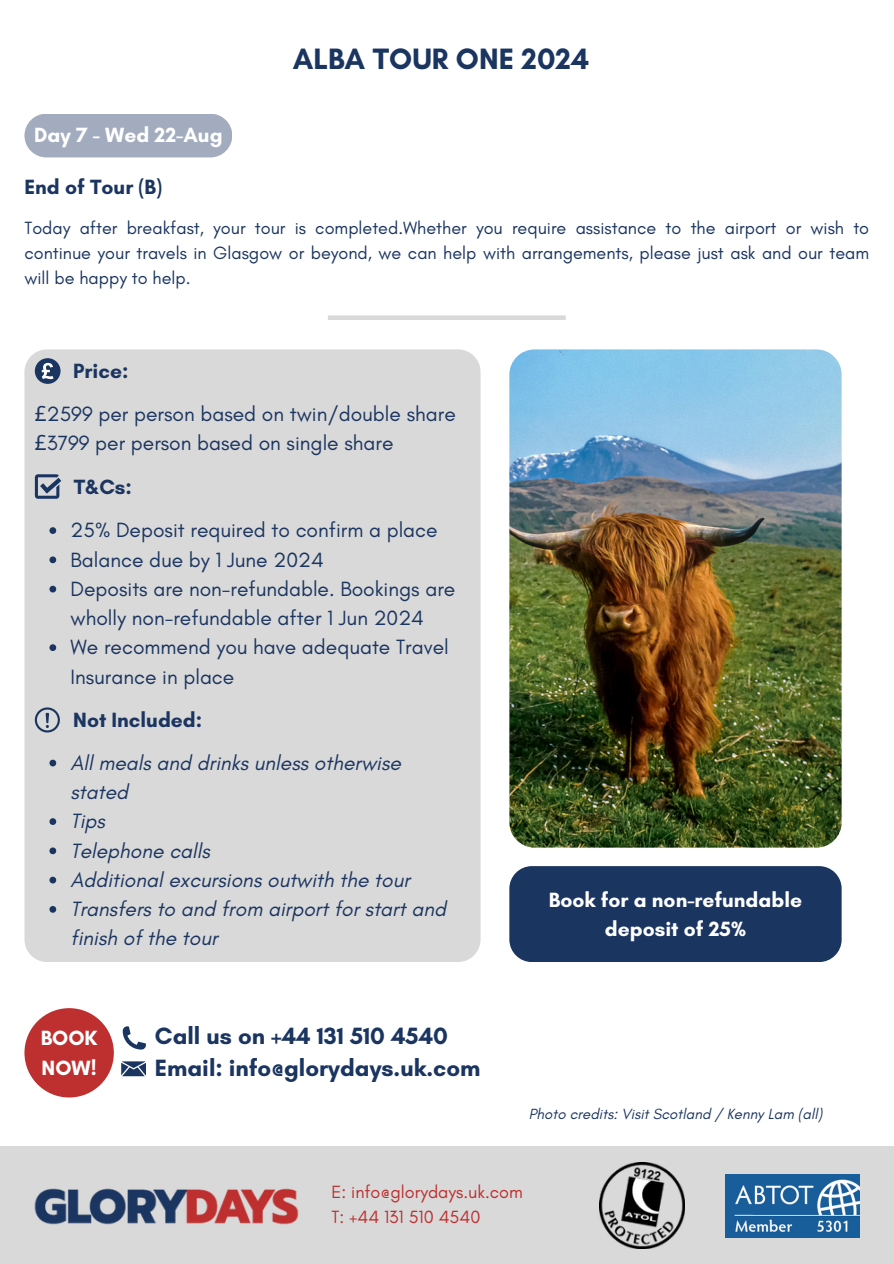
<style>
.page{position:relative;width:894px;height:1264px;background:#fff}
.page>*{position:absolute;margin:0;border:0;box-sizing:border-box;transform-origin:0 0}
.t1{font:700 30px "Glacial Indifference";color:#1b3561}
.t2{font:700 24px/32.7px "Glacial Indifference";color:#1b3561}
.t3{font:21px/29.2px "Glacial Indifference";color:#1b3561}
.t4{font:italic 21px/29.2px "Glacial Indifference";color:#1b3561}
.t5{font:700 21px/29.2px "Glacial Indifference";color:#fff}
.t6{font:700 21px "Glacial Indifference";color:#1b3561}
.t7{font:18px/24.8px "Glacial Indifference";color:#1b3561;text-align:justify}
.t8{font:18px/24.8px "Glacial Indifference";color:#be2f2f}
.t9{font:italic 15px "Glacial Indifference";color:#1b3561}
.s1{font-family:"Noto Sans"}
</style>
<div class="page">
<div style="left:0;top:1146px;width:893px;height:117px;background:#d9d9d9"></div>
<img style="left:34px;top:1188px;width:265px;height:37px">
<img style="left:725px;top:1174px;width:134px;height:63px">
<img style="left:599px;top:1162px;width:85px;height:85px">
<div style="left:24px;top:114px;width:208px;height:43px;background:#a2acbe;border-radius:22px"></div>
<div style="left:24px;top:1008px;width:90px;height:89px;background:#be2f2f;border-radius:50%"></div>
<svg style="left:123px;top:1026px;width:23px;height:23px"></svg>
<svg style="left:121px;top:1061px;width:25px;height:14px"></svg>
<div style="left:24px;top:349px;width:456px;height:613px;background:#d9d9d9;border-radius:22px"></div>
<div style="left:35px;top:358px;width:25px;height:26px;background:#1b3561;border-radius:50%"></div>
<svg style="left:42px;top:363px;width:12px;height:16px"></svg>
<svg style="left:49px;top:527px;width:7px;height:7px"></svg>
<svg style="left:49px;top:556px;width:7px;height:7px"></svg>
<svg style="left:49px;top:585px;width:7px;height:7px"></svg>
<svg style="left:49px;top:644px;width:7px;height:7px"></svg>
<svg style="left:35px;top:474px;width:26px;height:25px"></svg>
<svg style="left:35px;top:707px;width:25px;height:25px"></svg>
<img style="left:509px;top:349px;width:332px;height:498px;border-radius:25px">
<svg style="left:49px;top:759px;width:7px;height:7px"></svg>
<svg style="left:49px;top:818px;width:7px;height:7px"></svg>
<svg style="left:49px;top:847px;width:7px;height:7px"></svg>
<svg style="left:49px;top:876px;width:7px;height:7px"></svg>
<svg style="left:49px;top:906px;width:7px;height:6px"></svg>
<div style="left:509px;top:866px;width:332px;height:96px;background:#1b3561;border-radius:22px"></div>
<div style="left:328px;top:315px;width:237px;height:5px;background:#d9d9d9"></div>
<p class="t5" style="left:34px;top:120px;width:190px">Day 7 - Wed 22-Aug</p>
<p class="t6" style="left:24px;top:174px;width:139px">End of Tour (B)</p>
<p class="t1" style="left:292px;top:41px;width:298px">ALBA TOUR ONE 2024</p>
<h5 class="t7" style="left:24px;top:215px;width:846px">Today after breakfast, your tour is completed.Whether you require assistance to the airport or wish to continue your travels in Glasgow or beyond, we can help with arrangements, please just ask and our team will be happy to help.</h5>
<h5 class="t6" style="left:73px;top:358px;width:57px">Price:</h5>
<h5 class="t3" style="left:35px;top:399px;width:422px"><span class="s1">£</span>2599 per person based on twin/double share <span class="s1">£</span>3799 per person based on single share</h5>
<h5 class="t6" style="left:74px;top:474px;width:60px">T&amp;Cs:</h5>
<h5 class="t3" style="left:70px;top:515px;width:368px">25% Deposit required to confirm a place</h5>
<p class="t3" style="left:70px;top:544px;width:254px">Balance due by 1 June 2024</p>
<h4 class="t3" style="left:70px;top:574px;width:386px">Deposits are non-refundable. Bookings are wholly non-refundable after 1 Jun 2024</h4>
<h5 class="t3" style="left:70px;top:632px;width:379px">We recommend you have adequate Travel<br>Insurance in place</h5>
<h5 class="t6" style="left:73px;top:706px;width:130px">Not Included:</h5>
<p class="t4" style="left:70px;top:747px;width:332px">All meals and drinks unless otherwise stated</p>
<h4 class="t4" style="left:70px;top:806px;width:36px">Tips</h4>
<h5 class="t4" style="left:70px;top:835px;width:141px">Telephone calls</h5>
<h5 class="t4" style="left:70px;top:864px;width:341px">Additional excursions outwith the tour</h5>
<h5 class="t4" style="left:70px;top:894px;width:377px">Transfers to and from airport for start and finish of the tour</h5>
<p class="t5" style="left:548px;top:884px;width:254px;text-align:center">Book for a non-refundable deposit of 25%</p>
<p class="t5" style="left:41px;top:1023px;width:58px">BOOK<br>NOW!</p>
<h4 class="t2" style="left:155px;top:1019px;width:327px">Call us on +44 131 510 4540<br>Email: info@glorydays.uk.com</h4>
<p class="t9" style="left:528px;top:1104px;width:295px">Photo credits: Visit Scotland / Kenny Lam (all)</p>
<p class="t8" style="left:331px;top:1179px;width:193px">E: info@glorydays.uk.com<br>T: +44 131 510 4540</p>
</div>
